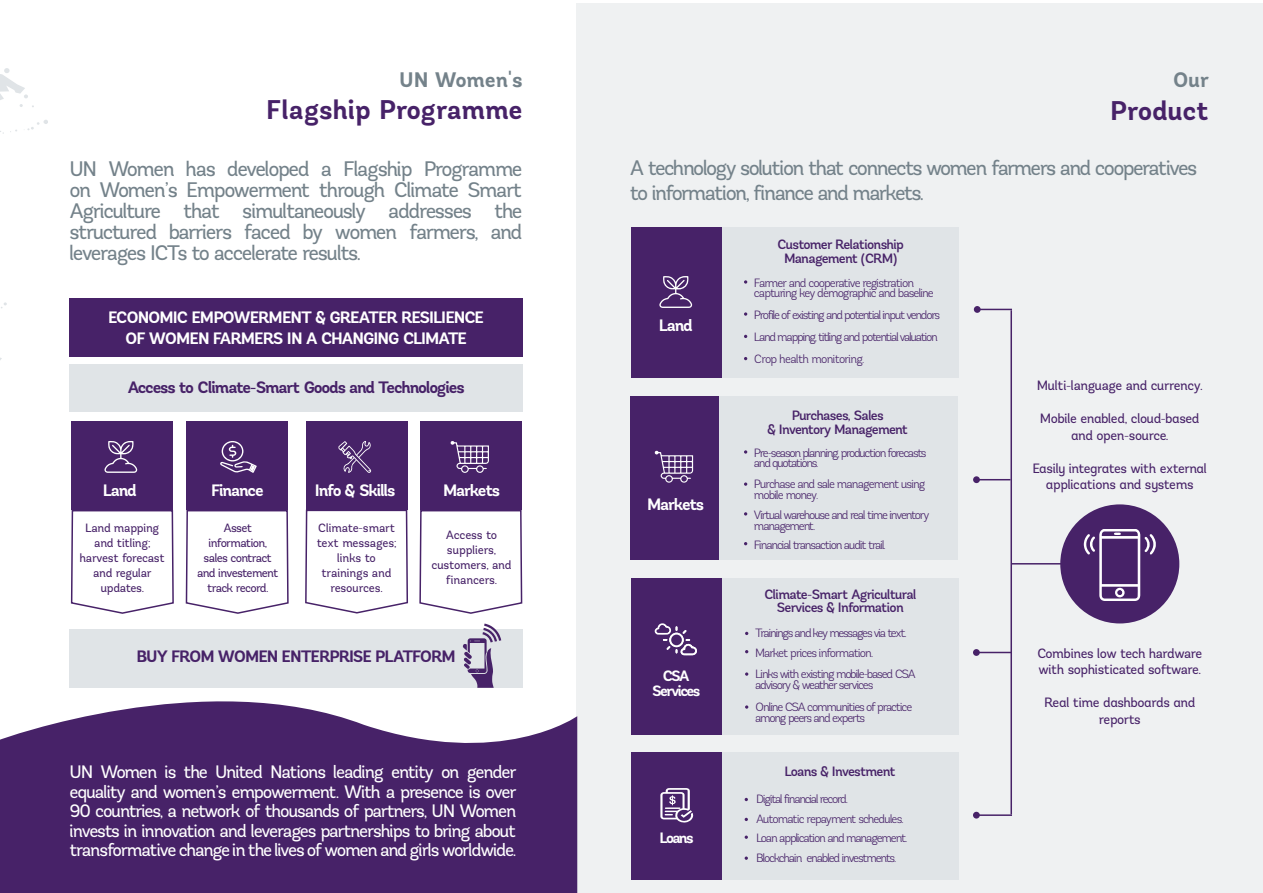
<style>
.page{position:relative;width:1263px;height:893px;background:#fff}
.page>*{position:absolute;margin:0;border:0;box-sizing:border-box;transform-origin:0 0}
.t1{font:700 27px "Andes";letter-spacing:-.01em;color:#472268}
.t2{font:21px/21px "Andes";letter-spacing:-.08em;color:#74828a;text-align:justify}
.t3{font:700 21px "Andes";letter-spacing:-.01em;color:#74828a}
.t4{font:18px/19.5px "Andes";letter-spacing:-.07em;color:#fff;text-align:justify}
.t5{font:700 16.5px/21px "Andes";letter-spacing:-.08em;color:#fff;text-align:center}
.t6{font:700 16.5px "Andes";letter-spacing:-.07em;color:#472268}
.t7{font:700 16.5px "Andes";letter-spacing:-.06em;color:#fff}
.t8{font:700 15px/15px "Andes";letter-spacing:-.11em;color:#fff;text-align:center}
.t9{font:13.5px/16.5px "Andes";letter-spacing:-.035em;color:#472268;text-align:center}
.t10{font:500 13.5px/13.5px "Andes";letter-spacing:-.06em;color:#472268;text-align:center}
.t11{font:300 12px/10.5px "Andes";letter-spacing:-.1em;color:#472268}
.t12{font:12px/15px "Andes";letter-spacing:-.03em;color:#472268;text-align:center}
.t13{font:300 12px/10.5px "Andes";letter-spacing:-.08em;color:#472268}
.t14{font:12px/15px "Andes";letter-spacing:-.065em;color:#472268;text-align:center}
</style>
<div class="page">
<div style="left:577px;top:4px;width:686px;height:889px;background:#eff1f2"></div>
<div style="left:70px;top:364px;width:453px;height:48px;background:#e0e4e7"></div>
<div style="left:70px;top:298px;width:453px;height:59px;background:#472268"></div>
<svg style="left:70px;top:509px;width:104px;height:105px"></svg>
<div style="left:70px;top:629px;width:453px;height:59px;background:#e0e4e7"></div>
<svg style="left:185px;top:510px;width:104px;height:104px"></svg>
<div style="left:72px;top:422px;width:101px;height:88px;background:#472268"></div>
<svg style="left:104px;top:441px;width:33px;height:32px"></svg>
<div style="left:186px;top:422px;width:102px;height:88px;background:#472268"></div>
<div style="left:306px;top:422px;width:101px;height:88px;background:#472268"></div>
<div style="left:420px;top:422px;width:101px;height:88px;background:#472268"></div>
<svg style="left:0;top:68px;width:47px;height:241px"></svg>
<svg style="left:0;top:664px;width:577px;height:229px;fill:#472268"></svg>
<svg style="left:450px;top:441px;width:39px;height:32px"></svg>
<svg style="left:305px;top:509px;width:103px;height:105px"></svg>
<svg style="left:419px;top:509px;width:104px;height:105px"></svg>
<svg style="left:220px;top:441px;width:37px;height:32px"></svg>
<svg style="left:338px;top:441px;width:33px;height:32px"></svg>
<svg style="left:463px;top:624px;width:38px;height:64px"></svg>
<div style="left:1060px;top:504px;width:119px;height:119px;background:#472268;border-radius:50%"></div>
<div style="left:631px;top:227px;width:328px;height:150px;background:#e0e4e7"></div>
<div style="left:631px;top:227px;width:90px;height:150px;background:#472268"></div>
<div style="left:630px;top:396px;width:328px;height:164px;background:#e0e4e7"></div>
<div style="left:630px;top:396px;width:89px;height:164px;background:#472268"></div>
<div style="left:631px;top:578px;width:328px;height:157px;background:#e0e4e7"></div>
<div style="left:631px;top:578px;width:90px;height:157px;background:#472268"></div>
<div style="left:631px;top:752px;width:328px;height:127px;background:#e0e4e7"></div>
<div style="left:631px;top:752px;width:90px;height:127px;background:#472268"></div>
<hr style="left:975px;top:309px;width:37px;height:1px;background:#472268">
<hr style="left:1010px;top:310px;width:2px;height:504px;background:#472268">
<hr style="left:976px;top:814px;width:36px;height:2px;background:#472268">
<hr style="left:976px;top:479px;width:34px;height:1px;background:#472268">
<hr style="left:976px;top:652px;width:35px;height:1px;background:#472268">
<hr style="left:1011px;top:563px;width:80px;height:1px;background:#472268">
<svg style="left:744px;top:280px;width:3px;height:4px"></svg>
<div style="left:974px;top:306px;width:7px;height:7px;background:#472268;border-radius:50%"></div>
<div style="left:973px;top:476px;width:7px;height:7px;background:#472268;border-radius:50%"></div>
<div style="left:973px;top:649px;width:7px;height:7px;background:#472268;border-radius:50%"></div>
<div style="left:973px;top:812px;width:7px;height:7px;background:#472268;border-radius:50%"></div>
<svg style="left:744px;top:312px;width:3px;height:4px"></svg>
<svg style="left:744px;top:450px;width:3px;height:4px"></svg>
<svg style="left:744px;top:512px;width:3px;height:4px"></svg>
<svg style="left:745px;top:672px;width:3px;height:4px"></svg>
<svg style="left:745px;top:705px;width:3px;height:4px"></svg>
<svg style="left:744px;top:482px;width:3px;height:4px"></svg>
<svg style="left:1084px;top:529px;width:72px;height:72px"></svg>
<svg style="left:659px;top:276px;width:33px;height:32px"></svg>
<svg style="left:654px;top:451px;width:39px;height:32px"></svg>
<svg style="left:655px;top:623px;width:42px;height:32px"></svg>
<div style="left:671px;top:635px;width:11px;height:10px;background:#472268;border-radius:50%"></div>
<svg style="left:660px;top:788px;width:33px;height:35px"></svg>
<h2 class="t3" style="left:399px;top:66px;width:125px">UN Women's</h2>
<h1 class="t1" style="left:266px;top:93px;width:258px">Flagship Programme</h1>
<h2 class="t2" style="left:70px;top:158px;width:455px">UN Women has developed a Flagship Programme on Women’s Empowerment through Climate Smart Agriculture that simultaneously addresses the structured barriers faced by women farmers, and leverages ICTs to accelerate results.</h2>
<h3 class="t5" style="left:108px;top:307px;width:378px">ECONOMIC EMPOWERMENT &amp; GREATER RESILIENCE<br>OF WOMEN FARMERS IN A CHANGING CLIMATE</h3>
<h3 class="t6" style="left:127px;top:376px;width:339px">Access to Climate-Smart Goods and Technologies</h3>
<h3 class="t5" style="left:103px;top:480px;width:36px">Land</h3>
<h3 class="t5" style="left:211px;top:480px;width:54px">Finance</h3>
<h3 class="t7" style="left:315px;top:479px;width:82px">Info &amp; Skills</h3>
<h3 class="t5" style="left:443px;top:480px;width:59px">Markets</h3>
<p class="t12" style="left:80px;top:520px;width:87px">Land mapping and titling; harvest forecast and regular updates.</p>
<p class="t14" style="left:197px;top:520px;width:83px">Asset information, sales contract and investement track record.</p>
<p class="t12" style="left:317px;top:520px;width:81px">Climate-smart text messages; links to trainings and resources.</p>
<p class="t12" style="left:431px;top:527px;width:82px">Access to suppliers, customers, and financers.</p>
<h3 class="t6" style="left:136px;top:646px;width:321px">BUY FROM WOMEN ENTERPRISE PLATFORM</h3>
<p class="t4" style="left:70px;top:762px;width:448px">UN Women is the United Nations leading entity on gender equality and women’s empowerment. With a presence is over 90 countries, a network of thousands of partners, UN Women invests in innovation and leverages partnerships to bring about transformative change in the lives of women and girls worldwide.</p>
<h2 class="t3" style="left:1172px;top:67px;width:38px">Our</h2>
<h1 class="t1" style="left:1110px;top:93px;width:100px">Product</h1>
<h2 class="t2" style="left:630px;top:155px;width:569px;line-height:25.2px">A technology solution that connects women farmers and cooperatives to information, finance and markets.</h2>
<p class="t10" style="left:777px;top:238px;width:128px">Customer Relationship<br>Management (CRM)</p>
<p class="t13" style="left:754px;top:277px;width:181px">Farmer and cooperative registration capturing key demographic and baseline</p>
<p class="t11" style="left:754px;top:304px;width:188px;line-height:21.9px">Profile of existing and potential input vendors<br>Land mapping, titling and potential valuation<br>Crop health monitoring.</p>
<h3 class="t5" style="left:659px;top:315px;width:36px">Land</h3>
<h3 class="t5" style="left:647px;top:494px;width:59px">Markets</h3>
<p class="t8" style="left:652px;top:669px;width:50px">CSA<br>Services</p>
<p class="t8" style="left:660px;top:830px;width:36px">Loans</p>
<p class="t10" style="left:767px;top:409px;width:143px">Purchases, Sales<br>&amp; Inventory Management</p>
<p class="t11" style="left:754px;top:447px;width:174px">Pre-season planning, production forecasts and quotations.</p>
<p class="t13" style="left:754px;top:479px;width:173px">Purchase and sale management using mobile money.</p>
<p class="t11" style="left:754px;top:510px;width:177px">Virtual warehouse and real time inventory management.</p>
<p class="t11" style="left:754px;top:540px;width:133px">Financial transaction audit trail.</p>
<p class="t10" style="left:764px;top:587px;width:154px">Climate-Smart Agricultural<br>Services &amp; Information</p>
<p class="t11" style="left:755px;top:623px;width:153px;line-height:19.8px">Trainings and key messages via text.<br>Market prices information.</p>
<p class="t11" style="left:755px;top:669px;width:162px">Links with existing mobile-based CSA advisory &amp; weather services</p>
<p class="t11" style="left:755px;top:702px;width:159px">Online CSA communities of practice among peers and experts</p>
<p class="t10" style="left:785px;top:764px;width:113px">Loans &amp; Investment</p>
<p class="t11" style="left:756px;top:789px;width:153px;line-height:19.6px">Digital financial record.<br>Automatic repayment schedules.<br>Loan application and management.<br>Blockchain enabled investments.</p>
<p class="t9" style="left:1037px;top:377px;width:168px">Multi-language and currency.</p>
<p class="t9" style="left:1040px;top:410px;width:161px">Mobile enabled, cloud-based and open-source.</p>
<p class="t9" style="left:1032px;top:460px;width:176px">Easily integrates with external applications and systems</p>
<p class="t9" style="left:1037px;top:645px;width:167px;text-align:left">Combines low tech hardware with sophisticated software.</p>
<p class="t9" style="left:1044px;top:694px;width:153px">Real time dashboards and reports</p>
</div>
